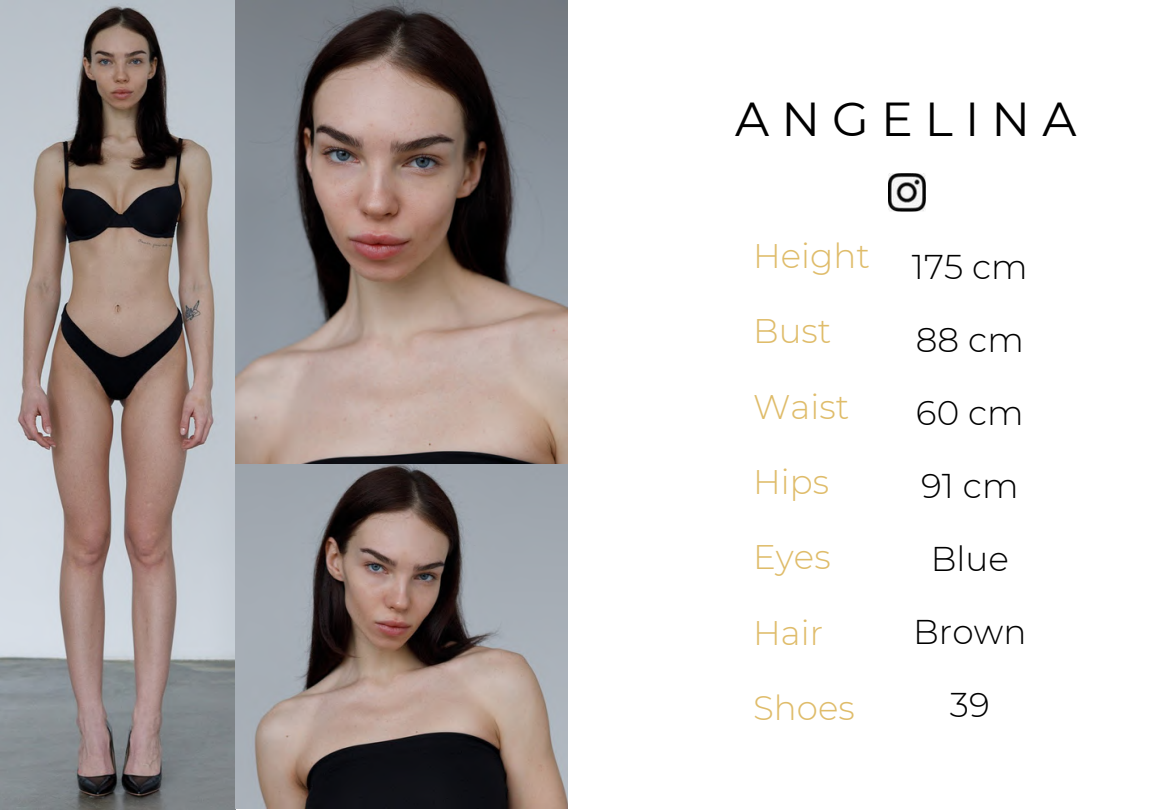
<style>
.page{position:relative;width:1170px;height:810px;background:#fff}
.page>*{position:absolute;margin:0;border:0;box-sizing:border-box;transform-origin:0 0}
.t1{font:47.55px "Montserrat";letter-spacing:.255em;color:#000}
.t2{font:300 34.35px/73.2px "Montserrat";color:#000;text-align:center}
.t3{font:300 34.05px "Montserrat";color:#dfbc6a}
</style>
<div class="page">
<img style="left:889px;top:173px;width:37px;height:38px">
<img style="left:0;top:0;width:235px;height:810px">
<img style="left:236px;top:0;width:332px;height:808px">
<h1 class="t1" style="left:735px;top:90px;width:343px">ANGELINA</h1>
<p class="t3" style="left:753px;top:235px;width:119px">Height</p>
<p class="t3" style="left:753px;top:310px;width:80px">Bust</p>
<p class="t3" style="left:753px;top:386px;width:98px">Waist</p>
<p class="t3" style="left:753px;top:461px;width:78px">Hips</p>
<p class="t3" style="left:753px;top:536px;width:79px">Eyes</p>
<p class="t3" style="left:753px;top:612px;width:72px">Hair</p>
<p class="t3" style="left:753px;top:687px;width:103px">Shoes</p>
<p class="t2" style="left:912px;top:230px;width:117px">175 cm<br>88 cm<br>60 cm<br>91 cm<br>Blue<br>Brown<br>39</p>
</div>
